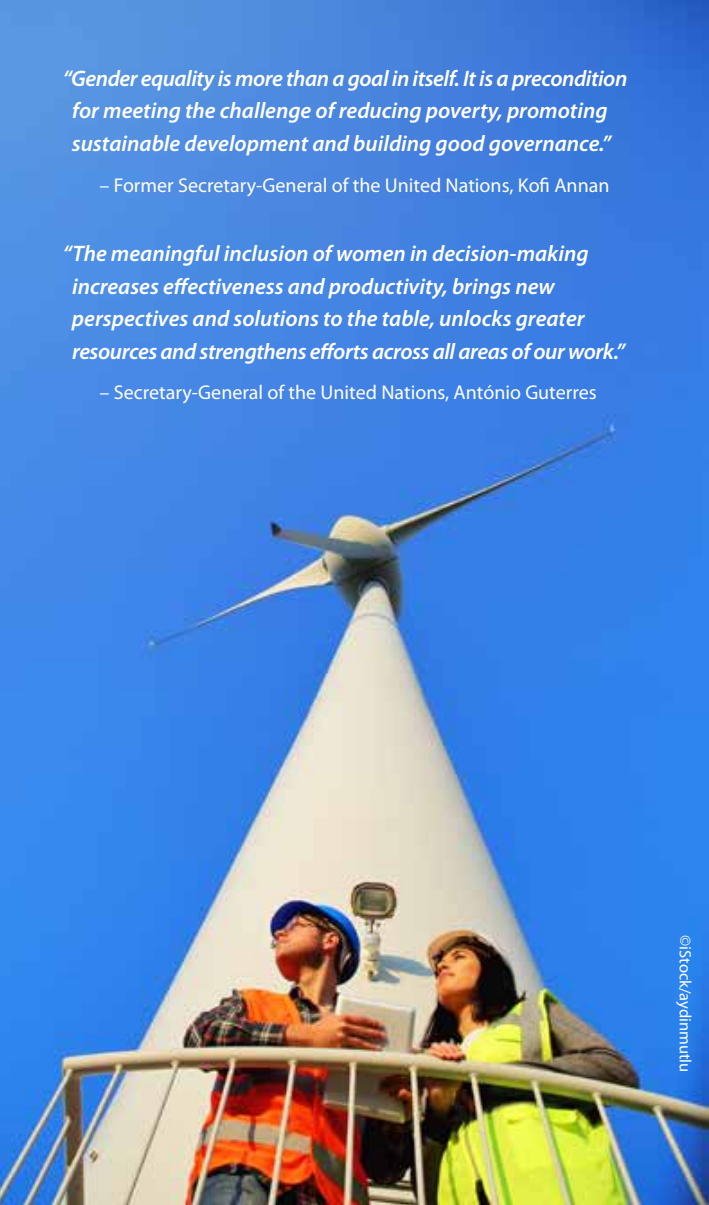
<style>
.page{position:relative;width:709px;height:1205px;background:#fff}
.page>*{position:absolute;margin:0;border:0;box-sizing:border-box;transform-origin:0 0}
.t1{font:italic 600 22.5px/32.5px "Myriad Pro";color:#fff;text-align:center}
.t2{font:20px "Myriad Pro";color:#fff}
.t3{font:16.5px "Myriad Pro";color:#fff}
</style>
<div class="page">
<img style="left:0;top:0;width:709px;height:1205px">
<p class="t1" style="left:63px;top:62px;width:566px">“Gender equality is more than a goal in itself. It is a precondition for meeting the challenge of reducing poverty, promoting sustainable development and building good governance.”</p>
<p class="t2" style="left:100px;top:174px;width:511px">– Former Secretary-General of the United Nations, Kofi Annan</p>
<p class="t1" style="left:72px;top:238px;width:554px;text-align:left;text-indent:-9px">“The meaningful inclusion of women in decision-making increases effectiveness and productivity, brings new perspectives and solutions to the table, unlocks greater resources and strengthens efforts across all areas of our work.”</p>
<p class="t2" style="left:100px;top:382px;width:498px">– Secretary-General of the United Nations, António Guterres</p>
<p class="t3" style="left:694px;top:935px;width:139px;rotate:90deg">©iStock/aydinmutlu</p>
</div>
